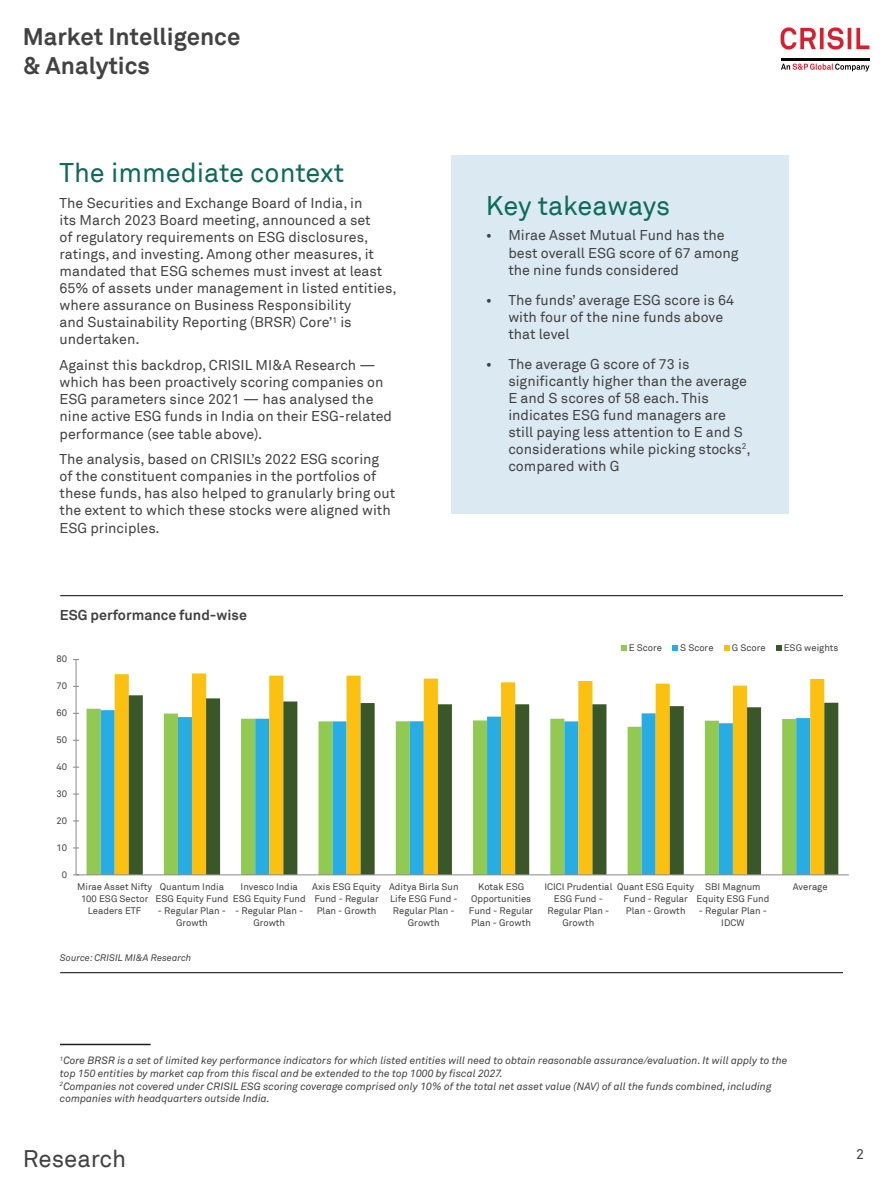
<style>
.page{position:relative;width:893px;height:1191px;background:#fff}
.page>*{position:absolute;margin:0;border:0;box-sizing:border-box;transform-origin:0 0}
.t1{font:27px "Akkurat Pro";color:#0e6b5b}
.t2{font:700 24px/28.8px "Akkurat Pro";color:#434242}
.t3{font:24px "Akkurat Pro";color:#434242}
.t4{font:14.25px/17.1px "Akkurat Pro";color:#434242}
.t5{font:700 14.25px "Akkurat Pro";color:#434242}
.t6{font:14.25px "Akkurat Pro";color:#434242}
.t7{font:italic 10.5px/12.6px "Akkurat";color:#434242}
.t8{font:9.45px/11.9px "Akkurat Pro";letter-spacing:-.005em;color:#434242;text-align:center}
.t9{font:italic 9.45px "Akkurat";color:#434242}
.s1{font-size:14.55px}
</style>
<div class="page">
<svg style="left:781px;top:64px;width:88px;height:7px"></svg>
<hr style="left:781px;top:58px;width:88px;height:2px;background:#040503">
<svg style="left:780px;top:27px;width:89px;height:23px"></svg>
<hr style="left:60px;top:1043px;width:91px;height:2px;background:#231f20">
<hr style="left:60px;top:595px;width:783px;height:1px;background:#231f20">
<hr style="left:60px;top:972px;width:783px;height:1px;background:#231f20">
<div style="left:452px;top:155px;width:337px;height:359px;background:#dae9f2"></div>
<svg style="left:115px;top:673px;width:709px;height:201px"></svg>
<svg style="left:129px;top:695px;width:709px;height:179px"></svg>
<hr style="left:76px;top:659px;width:1px;height:216px;background:#8a898a">
<hr style="left:76px;top:874px;width:773px;height:1px;background:#8a898a">
<svg style="left:621px;top:645px;width:5px;height:5px"></svg>
<svg style="left:673px;top:645px;width:5px;height:5px"></svg>
<svg style="left:724px;top:645px;width:5px;height:5px"></svg>
<svg style="left:776px;top:645px;width:5px;height:5px"></svg>
<h2 class="t2" style="left:23px;top:23px;width:219px">Market Intelligence &amp; Analytics</h2>
<h1 class="t1" style="left:60px;top:157px;width:286px">The immediate context</h1>
<p class="t4" style="left:60px;top:194px;width:339px">The Securities and Exchange Board of India, in<br>its March 2023 Board meeting, announced a set<br>of regulatory requirements on ESG disclosures, ratings, and investing. Among other measures, it mandated that ESG schemes must invest at least 65% of assets under management in listed entities, where assurance on Business Responsibility<br>and Sustainability Reporting (BRSR) Core’<sup>1</sup> is undertaken.</p>
<p class="t4" style="left:60px;top:357px;width:334px">Against this backdrop, CRISIL MI&amp;A Research — which has been proactively scoring companies on ESG parameters since 2021 — has analysed the nine active ESG funds in India on their ESG-related performance (see table above).</p>
<p class="t4" style="left:60px;top:451px;width:337px">The analysis, based on CRISIL’s 2022 ESG scoring of the constituent companies in the portfolios of these funds, has also helped to granularly bring out the extent to which these stocks were aligned with ESG principles.</p>
<p class="t5" style="left:60px;top:606px;width:189px">ESG performance fund-wise</p>
<p class="t8" style="left:57px;top:653px;width:12px">80</p>
<p class="t8" style="left:57px;top:680px;width:12px">70</p>
<p class="t8" style="left:57px;top:707px;width:12px">60</p>
<p class="t8" style="left:57px;top:734px;width:12px">50</p>
<p class="t8" style="left:57px;top:761px;width:12px">40</p>
<p class="t8" style="left:57px;top:788px;width:12px">30</p>
<p class="t8" style="left:57px;top:815px;width:12px">20</p>
<p class="t8" style="left:57px;top:842px;width:12px">10</p>
<p class="t8" style="left:62px;top:869px;width:7px">0</p>
<h1 class="t1" style="left:486px;top:189px;width:186px">Key takeaways</h1>
<p class="t4" style="left:508px;top:227px;width:232px;text-indent:-22px"><span class="s1">•</span> Mirae Asset Mutual Fund has the best overall ESG score of 67 among the nine funds considered</p>
<p class="t4" style="left:508px;top:291px;width:227px;text-indent:-22px"><span class="s1">•</span> The funds’ average ESG score is 64 with four of the nine funds above that level</p>
<p class="t4" style="left:508px;top:355px;width:244px;text-indent:-22px"><span class="s1">•</span> The average G score of 73 is significantly higher than the average<br>E and S scores of 58 each. This indicates ESG fund managers are still paying less attention to E and S considerations while picking stocks<sup>2</sup>, compared with G</p>
<p class="t8" style="left:629px;top:641px;width:35px">E Score</p>
<p class="t8" style="left:680px;top:641px;width:35px">S Score</p>
<p class="t8" style="left:732px;top:641px;width:35px">G Score</p>
<p class="t8" style="left:784px;top:641px;width:56px">ESG weights</p>
<p class="t8" style="left:77px;top:881px;width:77px">Mirae Asset Nifty<br>100 ESG Sector<br>Leaders ETF</p>
<p class="t8" style="left:156px;top:881px;width:74px">Quantum India<br>ESG Equity Fund</p>
<p class="t8" style="left:312px;top:881px;width:70px;text-align:left">Axis ESG Equity<br>Fund - Regular<br>Plan - Growth</p>
<p class="t8" style="left:389px;top:881px;width:71px">Aditya Birla Sun<br>Life ESG Fund -<br>Regular Plan -<br>Growth</p>
<p class="t8" style="left:469px;top:881px;width:66px">Kotak ESG<br>Opportunities<br>Fund - Regular<br>Plan - Growth</p>
<p class="t8" style="left:544px;top:881px;width:70px">ICICI Prudential<br>ESG Fund -<br>Regular Plan -<br>Growth</p>
<p class="t8" style="left:617px;top:881px;width:78px">Quant ESG Equity<br>Fund - Regular<br>Plan - Growth</p>
<p class="t8" style="left:696px;top:881px;width:74px">SBI Magnum<br>Equity ESG Fund</p>
<p class="t8" style="left:233px;top:881px;width:74px">Invesco India<br>ESG Equity Fund</p>
<p class="t8" style="left:235px;top:905px;width:69px">- Regular Plan -<br>Growth</p>
<p class="t8" style="left:158px;top:905px;width:69px">- Regular Plan -<br>Growth</p>
<p class="t8" style="left:699px;top:905px;width:69px">- Regular Plan -<br>IDCW</p>
<p class="t9" style="left:60px;top:952px;width:133px">Source: CRISIL MI&amp;A Research</p>
<p class="t8" style="left:793px;top:881px;width:36px">Average</p>
<p class="t7" style="left:60px;top:1054px;width:729px"><sup>1</sup>Core BRSR is a set of limited key performance indicators for which listed entities will need to obtain reasonable assurance/evaluation. It will apply to the top 150 entities by market cap from this fiscal and be extended to the top 1000 by fiscal 2027.<br><sup>2</sup>Companies not covered under CRISIL ESG scoring coverage comprised only 10% of the total net asset value (NAV) of all the funds combined, including companies with headquarters outside India.</p>
<h2 class="t3" style="left:23px;top:1144px;width:105px">Research</h2>
<p class="t6" style="left:856px;top:1145px;width:9px">2</p>
</div>
